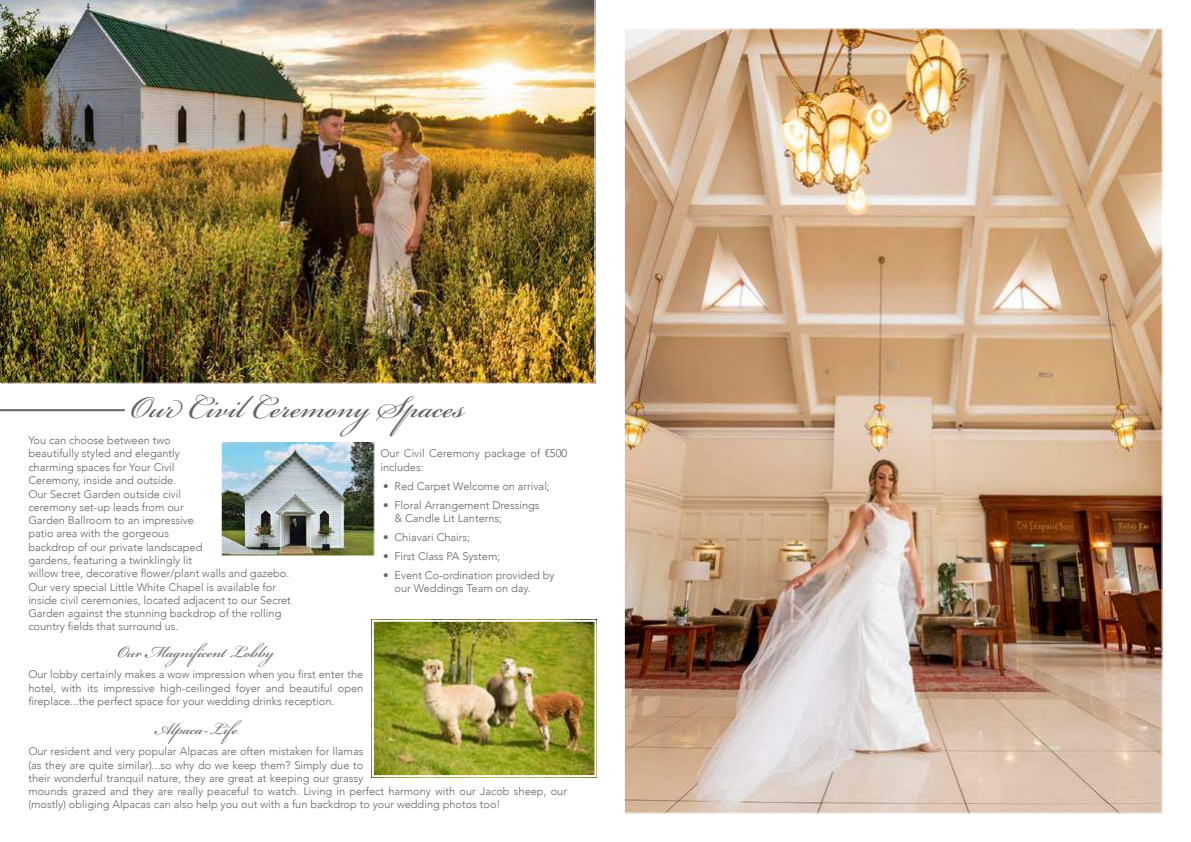
<style>
.page{position:relative;width:1191px;height:842px;background:#fff}
.page>*{position:absolute;margin:0;border:0;box-sizing:border-box;transform-origin:0 0}
.t1{font:48px "Bickham Script Pro";color:#676265}
.t2{font:25px "Bickham Script Pro";color:#676265}
.t3{font:300 11px/13.3px "Avenir";color:#676265}
</style>
<div class="page">
<img style="left:375px;top:623px;width:218px;height:151px">
<div style="left:372px;top:620px;width:224px;height:157px;border:2px solid #fff"></div>
<img style="left:626px;top:30px;width:534px;height:782px">
<img style="left:0;top:0;width:595px;height:384px">
<hr style="left:0;top:409px;width:125px;height:2px;background:#676265">
<img style="left:223px;top:443px;width:150px;height:111px">
<div style="left:221px;top:441px;width:154px;height:115px;border:1px solid #fff"></div>
<h1 class="t1" style="left:131px;top:372px;width:335px">Our Civil Ceremony Spaces</h1>
<p class="t3" style="left:28px;top:434px;width:264px">You can choose between two<br>beautifully styled and elegantly<br>charming spaces for Your Civil<br>Ceremony, inside and outside.<br>Our Secret Garden outside civil<br>ceremony set-up leads from our<br>Garden Ballroom to an impressive<br>patio area with the gorgeous<br>backdrop of our private landscaped<br>gardens, featuring a twinklingly lit<br>willow tree, decorative flower/plant walls and gazebo.<br>Our very special Little White Chapel is available for inside civil ceremonies, located adjacent to our Secret Garden against the stunning backdrop of the rolling country fields that surround us.</p>
<p class="t3" style="left:380px;top:447px;width:188px">Our Civil Ceremony package of €500 includes:</p>
<p class="t3" style="left:383px;top:479px;width:168px">• Red Carpet Welcome on arrival;</p>
<p class="t3" style="left:394px;top:498px;width:147px;text-indent:-11px">• Floral Arrangement Dressings &amp; Candle Lit Lanterns;</p>
<p class="t3" style="left:383px;top:530px;width:88px">• Chiavari Chairs;</p>
<p class="t3" style="left:383px;top:549px;width:119px">• First Class PA System;</p>
<p class="t3" style="left:394px;top:568px;width:162px;text-indent:-11px">• Event Co-ordination provided by our Weddings Team on day.</p>
<h2 class="t2" style="left:118px;top:633px;width:158px">Our Magnificent Lobby</h2>
<p class="t3" style="left:28px;top:668px;width:336px;text-align:justify">Our lobby certainly makes a wow impression when you first enter the hotel, with its impressive high-ceilinged foyer and beautiful open fireplace...the perfect space for your wedding drinks reception.</p>
<h2 class="t2" style="left:154px;top:710px;width:96px">Alpaca-Life</h2>
<p class="t3" style="left:28px;top:745px;width:540px">Our resident and very popular Alpacas are often mistaken for llamas<br>(as they are quite similar)...so why do we keep them? Simply due to<br>their wonderful tranquil nature, they are great at keeping our grassy<br>mounds grazed and they are really peaceful to watch. Living in perfect harmony with our Jacob sheep, our (mostly) obliging Alpacas can also help you out with a fun backdrop to your wedding photos too!</p>
</div>
